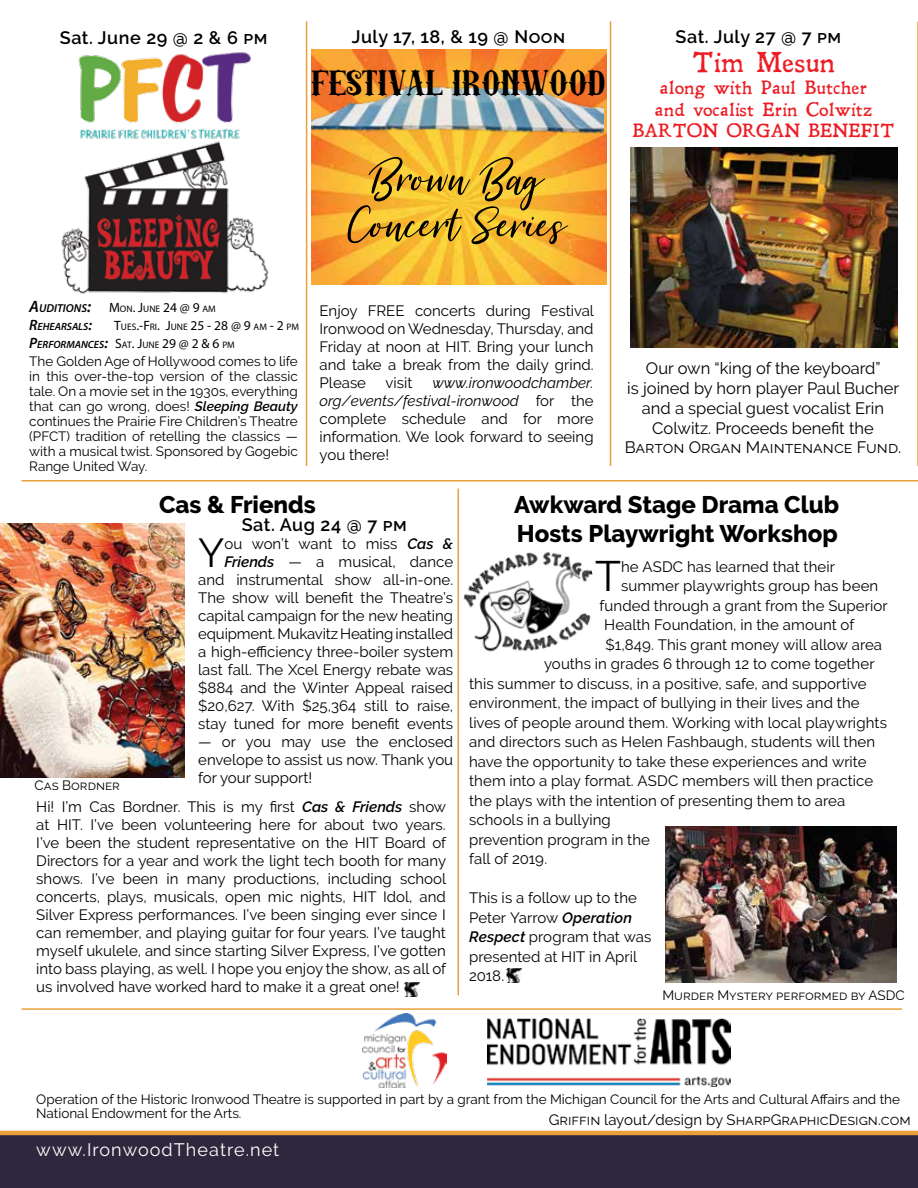
<style>
.page{position:relative;width:918px;height:1188px;background:#fff}
.page>*{position:absolute;margin:0;border:0;box-sizing:border-box;transform-origin:0 0}
.t1{font:55.5px/46.5px "Summer Festival";color:#000;text-align:center}
.t2{font:42.45px "Raleway";color:#000}
.t3{font:40.35px "Raleway";color:#000}
.t4{font:30px "AMAZINGA";color:#000}
.t5{font:27px "Leander";color:#ed1d24}
.t6{font:800 24px/28.8px "Raleway";color:#000}
.t7{font:600 18px "Raleway";letter-spacing:.03em;color:#000}
.t8{font:18px/21.6px "Leander";color:#ed1d24;text-align:center}
.t9{font:18px "Raleway";letter-spacing:.06em;color:#fff}
.t10{font:16.5px/19.8px "Raleway";color:#000;text-align:center}
.t11{font:15px/18px "Raleway";color:#000;text-align:justify}
.t12{font:13.5px/15px "Raleway";color:#000}
.t13{font:13.5px "Myriad Pro";color:#000}
.t14{font:italic 600 11.55px "Myriad Pro";color:#000}
.t15{font:italic 600 10.5px "Myriad Pro";color:#000}
.s1{font-size:16.5px}
.s2{font-weight:400;font-style:normal;font-size:13.5px}
.s3{font-weight:400;font-style:normal;font-size:9.45px}
.s4{font-size:15px}
.s5{font-size:9.45px}
.s6{font-weight:600;font-style:italic}
.s7{font-style:italic}
</style>
<div class="page">
<img style="left:311px;top:50px;width:295px;height:235px">
<div style="left:0;top:1135px;width:918px;height:53px;background:#2f273d"></div>
<hr style="left:917px;top:22px;width:1px;height:444px;background:#eaa03a">
<hr style="left:22px;top:480px;width:896px;height:2px;background:#eaa03a">
<hr style="left:0;top:1131px;width:918px;height:4px;background:#eaa03a">
<hr style="left:610px;top:21px;width:1px;height:445px;background:#eaa03a">
<hr style="left:22px;top:1008px;width:880px;height:2px;background:#eaa03a">
<img style="left:363px;top:1014px;width:83px;height:74px">
<img style="left:487px;top:1018px;width:243px;height:69px">
<img style="left:0;top:523px;width:184px;height:254px">
<hr style="left:458px;top:489px;width:1px;height:506px;background:#eaa03a">
<img style="left:404px;top:982px;width:16px;height:14px">
<img style="left:78px;top:52px;width:173px;height:85px">
<img style="left:61px;top:137px;width:208px;height:157px">
<img style="left:311px;top:83px;width:293px;height:56px">
<img style="left:630px;top:147px;width:267px;height:200px">
<hr style="left:306px;top:21px;width:1px;height:445px;background:#eaa03a">
<img style="left:507px;top:968px;width:15px;height:14px">
<img style="left:457px;top:539px;width:136px;height:126px">
<img style="left:665px;top:826px;width:231px;height:156px">
<p class="t7" style="left:60px;top:27px;width:209px">Sat. June 29 @ 2 &amp; 6 pm</p>
<p class="t7" style="left:352px;top:26px;width:215px">July 17, 18, &amp; 19 @ Noon</p>
<p class="t7" style="left:676px;top:26px;width:167px">Sat. July 27 @ 7 pm</p>
<h3 class="t4" style="left:312px;top:64px;width:295px">FESTIVAL IRONWOOD</h3>
<h1 class="t1" style="left:349px;top:157px;width:220px">Brown Bag<br>Concert Series</h1>
<h3 class="t5" style="left:692px;top:46px;width:145px">Tim Mesun</h3>
<p class="t8" style="left:633px;top:77px;width:264px">along with Paul Butcher<br>and vocalist Erin Colwitz<br>BARTON ORGAN BENEFIT</p>
<p class="t14" style="left:29px;top:300px;width:187px"><span class="s1">A</span>UDITIONS<span class="s1">:</span> <span class="s2">M</span><span class="s3">ON</span><span class="s2">. J</span><span class="s3">UNE</span> <span class="s2">24 @ 9</span> <span class="s3">AM</span></p>
<p class="t15" style="left:29px;top:319px;width:64px"><span class="s4">R</span>EHEARSALS<span class="s4">:</span></p>
<p class="t13" style="left:114px;top:317px;width:185px">T<span class="s5">UES</span>.-F<span class="s5">RI</span>. J<span class="s5">UNE</span> 25 - 28 @ 9 <span class="s5">AM</span> - 2 <span class="s5">PM</span></p>
<p class="t15" style="left:29px;top:337px;width:206px"><span class="s4">P</span>ERFORMANCES<span class="s4">:</span> <span class="s2">S</span><span class="s3">AT</span><span class="s2">. J</span><span class="s3">UNE</span> <span class="s2">29 @ 2 &amp; 6</span> <span class="s3">PM</span></p>
<p class="t12" style="left:29px;top:354px;width:270px;text-align:justify">The Golden Age of Hollywood comes to life in this over-the-top version of the classic tale. On a movie set in the 1930s, everything that can go wrong, does! <span class="s6">Sleeping Beauty </span>continues the Prairie Fire Children’s Theatre (PFCT) tradition of retelling the classics — with a musical twist. Sponsored by Gogebic Range United Way.</p>
<p class="t11" style="left:320px;top:302px;width:276px">Enjoy FREE concerts during Festival Ironwood on Wednesday, Thursday, and Friday at noon at HIT. Bring your lunch and take a break from the daily grind.<br>Please</p>
<p class="t11" style="left:386px;top:374px;width:28px">visit</p>
<p class="t11" style="left:320px;top:374px;width:276px;text-indent:113px"><span class="s7">www.ironwoodchamber. org/events/festival-ironwood</span> for the complete schedule and for more information. We look forward to seeing you there!</p>
<p class="t10" style="left:625px;top:359px;width:278px">Our own “king of the keyboard”<br>is joined by horn player Paul Bucher and a special guest vocalist Erin<br>Colwitz. Proceeds benefit the<br>Barton Organ Maintenance Fund.</p>
<h3 class="t6" style="left:159px;top:490px;width:158px">Cas &amp; Friends</h3>
<p class="t12" style="left:35px;top:777px;width:87px">Cas Bordner</p>
<p class="t7" style="left:242px;top:514px;width:167px">Sat. Aug 24 @ 7 pm</p>
<p class="t11" style="left:198px;top:535px;width:256px;text-align:right">ou won’t want to miss <span class="s6">Cas &amp; Friends</span> — a musical, dance and instrumental show all-in-one.<br>The show will benefit the Theatre’s capital campaign for the new heating equipment. Mukavitz Heating installed a high-efficiency three-boiler system last fall. The Xcel Energy rebate was $884 and the Winter Appeal raised $20,627. With $25,364 still to raise, stay tuned for more benefit events</p>
<p class="t11" style="left:198px;top:733px;width:256px">— or you may use the enclosed envelope to assist us now. Thank you for your support!</p>
<h3 class="t3" style="left:198px;top:530px;width:28px">Y</h3>
<p class="t11" style="left:36px;top:797px;width:411px">Hi! I’m Cas Bordner. This is my first <span class="s6">Cas &amp; Friends</span> show at HIT. I’ve been volunteering here for about two years.<br>I’ve been the student representative on the HIT Board of Directors for a year and work the light tech booth for many shows. I’ve been in many productions, including school concerts, plays, musicals, open mic nights, HIT Idol, and Silver Express performances. I’ve been singing ever since I can remember, and playing guitar for four years. I’ve taught myself ukulele, and since starting Silver Express, I’ve gotten into bass playing, as well. I hope you enjoy the show, as all of us involved have worked hard to make it a great one!</p>
<h3 class="t6" style="left:514px;top:491px;width:327px">Awkward Stage Drama Club<br>Hosts Playwright Workshop</h3>
<h2 class="t2" style="left:595px;top:552px;width:27px">T</h2>
<p class="t11" style="left:621px;top:557px;width:216px">he ASDC has learned that their</p>
<p class="t11" style="left:621px;top:577px;width:259px">summer playwrights group has been</p>
<p class="t11" style="left:600px;top:596px;width:290px">funded through a grant from the Superior</p>
<p class="t11" style="left:604px;top:616px;width:252px">Health Foundation, in the amount of</p>
<p class="t11" style="left:606px;top:635px;width:278px">$1,849. This grant money will allow area</p>
<p class="t11" style="left:544px;top:655px;width:332px">youths in grades 6 through 12 to come together</p>
<p class="t11" style="left:469px;top:674px;width:399px">this summer to discuss, in a positive, safe, and supportive</p>
<p class="t11" style="left:469px;top:694px;width:392px">environment, the impact of bullying in their lives and the</p>
<p class="t11" style="left:469px;top:713px;width:419px">lives of people around them. Working with local playwrights</p>
<p class="t11" style="left:469px;top:733px;width:408px">and directors such as Helen Fashbaugh, students will then</p>
<p class="t11" style="left:469px;top:752px;width:399px">have the opportunity to take these experiences and write</p>
<p class="t11" style="left:469px;top:772px;width:406px">them into a play format. ASDC members will then practice</p>
<p class="t11" style="left:469px;top:791px;width:378px">the plays with the intention of presenting them to area</p>
<p class="t11" style="left:469px;top:811px;width:143px">schools in a bullying</p>
<p class="t11" style="left:469px;top:830px;width:182px">prevention program in the</p>
<p class="t11" style="left:469px;top:850px;width:80px">fall of 2019.</p>
<p class="t11" style="left:469px;top:888px;width:184px;line-height:19.5px;text-align:left">This is a follow up to the<br>Peter Yarrow <span class="s6">Operation<br>Respect</span> program that was presented at HIT in April<br>2018.</p>
<p class="t12" style="left:662px;top:987px;width:244px">Murder Mystery performed by ASDC</p>
<p class="t12" style="left:36px;top:1093px;width:865px;line-height:13.5px">Operation of the Historic Ironwood Theatre is supported in part by a grant from the Michigan Council for the Arts and Cultural Affairs and the<br>National Endowment for the Arts.</p>
<p class="t11" style="left:549px;top:1110px;width:363px">Griffin layout/design by SharpGraphicDesign.com</p>
<p class="t9" style="left:36px;top:1139px;width:245px">www.IronwoodTheatre.net</p>
</div>
